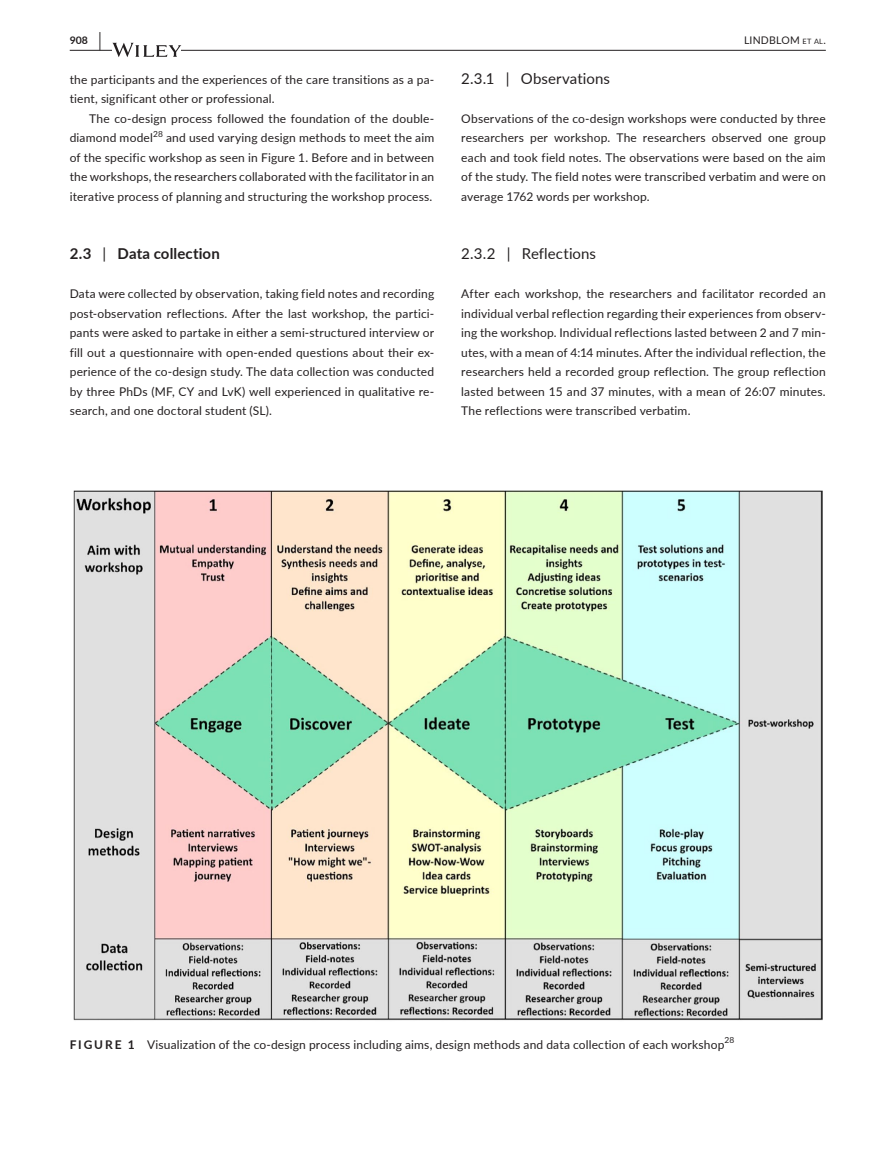
<style>
.page{position:relative;width:893px;height:1174px;background:#fff}
.page>*{position:absolute;margin:0;border:0;box-sizing:border-box;transform-origin:0 0}
.t1{font:15px "Lato";letter-spacing:.005em;color:#231f20}
.t2{font:700 15px "Lato";letter-spacing:.005em;color:#231f20}
.t3{font:12px/19.5px "Lato";letter-spacing:.015em;color:#231f20;text-align:justify}
.t4{font:10.5px "Lato";letter-spacing:.02em;color:#231f20}
.t5{font:700 10.5px "Lato";color:#231f20}
.t6{font:8.4px "Lato";color:#231f20}
.s1{font-size:19.5px}
.s2{font-size:7.35px}
.s3{font-weight:400}
.s4{font-weight:700}
.s5{color:#fff}
</style>
<div class="page">
<hr style="left:70px;top:50px;width:756px;height:1px;background:#231f20">
<svg style="left:112px;top:43px;width:69px;height:14px"></svg>
<img style="left:73px;top:491px;width:749px;height:530px">
<p class="t5" style="left:70px;top:33px;width:33px">908 <span class="s1">|</span></p>
<p class="t4" style="left:744px;top:33px;width:83px">LINDBLOM <span class="s2">et al</span>.</p>
<p class="t3" style="left:70px;top:69px;width:366px">the participants and the experiences of the care transitions as a pa&shy;tient, significant other or professional.</p>
<p class="t3" style="left:70px;top:108px;width:366px;text-indent:20px">The co-design process followed the foundation of the double&shy;diamond model</p>
<p class="t1" style="left:461px;top:67px;width:150px">2.3.1 | Observations</p>
<p class="t3" style="left:461px;top:108px;width:366px">Observations of the co-design workshops were conducted by three researchers per workshop. The researchers observed one group each and took field notes. The observations were based on the aim of the study. The field notes were transcribed verbatim and were on average 1762 words per workshop.</p>
<p class="t6" style="left:153px;top:128px;width:11px">28</p>
<p class="t3" style="left:70px;top:128px;width:366px;text-indent:96px">and used varying design methods to meet the aim of the specific workshop as seen in Figure 1. Before and in between the workshops, the researchers collaborated with the facilitator in an iterative process of planning and structuring the workshop process.</p>
<p class="t2" style="left:70px;top:243px;width:152px">2.3 <span class="s3">|</span> Data collection</p>
<p class="t3" style="left:70px;top:284px;width:366px">Data were collected by observation, taking field notes and recording post-observation reflections. After the last workshop, the partici&shy;pants were asked to partake in either a semi-structured interview or fill out a questionnaire with open-ended questions about their ex&shy;perience of the co-design study. The data collection was conducted by three PhDs (MF, CY and LvK) well experienced in qualitative re&shy;search, and one doctoral student (SL).</p>
<p class="t1" style="left:461px;top:243px;width:136px">2.3.2 | Reflections</p>
<p class="t3" style="left:461px;top:284px;width:366px">After each workshop, the researchers and facilitator recorded an individual verbal reflection regarding their experiences from observ&shy;ing the workshop. Individual reflections lasted between 2 and 7 min&shy;utes, with a mean of 4:14 minutes. After the individual reflection, the researchers held a recorded group reflection. The group reflection lasted between 15 and 37 minutes, with a mean of 26:07 minutes.<br>The reflections were transcribed verbatim.</p>
<p class="t3" style="left:70px;top:1034px;width:744px"><span class="s4">FIGURE 1</span> Visualization of the co-design process including aims, design methods and data collection of each workshop<sup>28</sup> <span class="s5">[Colour figure</span></p>
</div>
